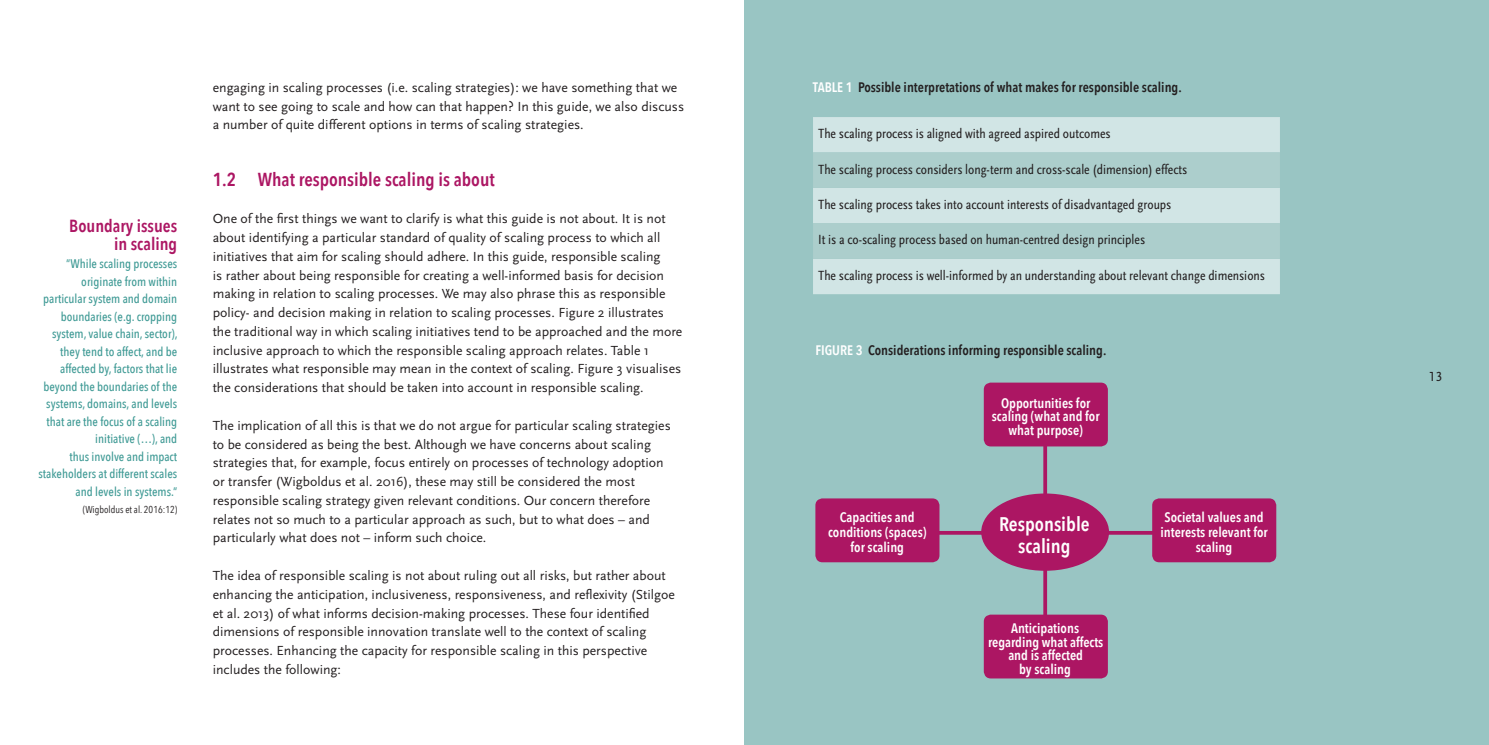
<style>
.page{position:relative;width:1489px;height:745px;background:#fff}
.page>*{position:absolute;margin:0;border:0;box-sizing:border-box;transform-origin:0 0}
.t1{font:600 19.62px/21.1px "Avenir Next Condensed";color:#fff;text-align:center}
.t2{font:600 18.75px "Avenir Next Condensed";color:#ac1663}
.t3{font:600 17.5px/18.8px "Avenir Next Condensed";color:#ac1663;text-align:right}
.t4{font:13.88px "Scala Sans Regular Con";color:#231f20}
.t5{font:13.75px/18.8px "Scala Sans";color:#231f20}
.t6{font:600 13.75px/13.8px "Avenir Next Condensed";color:#fff;text-align:center}
.t7{font:600 13.75px "Avenir Next Condensed";color:#231f20}
.t8{font:13.75px "Scala Sans LF";color:#231f20}
.t9{font:500 12.5px/17.5px "Avenir Next Condensed";color:#3f9a95;text-align:right}
.t10{font:10px "Avenir Next Condensed";color:#231f20}
.s1{color:#fff}
</style>
<div class="page">
<div style="left:744px;top:0;width:744px;height:744px;background:#99c5c3"></div>
<div style="left:813px;top:117px;width:466px;height:177px;background:#d1e5e5"></div>
<svg style="left:813px;top:152px;width:466px;height:106px;fill:#accecc"></svg>
<svg style="left:939px;top:530px;width:213px;height:4px"></svg>
<div style="left:1152px;top:498px;width:124px;height:64px;background:#ac1663;border-radius:7px"></div>
<div style="left:815px;top:498px;width:124px;height:64px;background:#ac1663;border-radius:7px"></div>
<svg style="left:1043px;top:446px;width:4px;height:168px"></svg>
<div style="left:981px;top:493px;width:127px;height:77px;background:#ac1663;border-radius:50%"></div>
<div style="left:983px;top:382px;width:124px;height:64px;background:#ac1663;border-radius:7px"></div>
<div style="left:983px;top:614px;width:124px;height:64px;background:#ac1663;border-radius:7px"></div>
<p class="t3" style="left:69px;top:215px;width:109px">Boundary issues in scaling</p>
<p class="t9" style="left:38px;top:255px;width:141px">“While scaling processes originate from within particular system and domain boundaries (e.g. cropping system, value chain, sector), they tend to affect, and be affected by, factors that lie beyond the boundaries of the systems, domains, and levels that are the focus of a scaling initiative (…), and<br>thus involve and impact stakeholders at different scales and levels in systems.“</p>
<p class="t10" style="left:83px;top:501px;width:96px">(Wigboldus et al. 2016:12)</p>
<p class="t5" style="left:213px;top:78px;width:473px">engaging in scaling processes (i.e. scaling strategies): we have something that we want to see going to scale and how can that happen? In this guide, we also discuss a number of quite different options in terms of scaling strategies.</p>
<h2 class="t2" style="left:213px;top:163px;width:283px">1.2 What responsible scaling is about</h2>
<p class="t5" style="left:213px;top:209px;width:471px">One of the first things we want to clarify is what this guide is not about. It is not about identifying a particular standard of quality of scaling process to which all initiatives that aim for scaling should adhere. In this guide, responsible scaling<br>is rather about being responsible for creating a well-informed basis for decision making in relation to scaling processes. We may also phrase this as responsible policy- and decision making in relation to scaling processes. Figure 2 illustrates the traditional way in which scaling initiatives tend to be approached and the more inclusive approach to which the responsible scaling approach relates. Table 1 illustrates what responsible may mean in the context of scaling. Figure 3 visualises the considerations that should be taken into account in responsible scaling.</p>
<p class="t5" style="left:213px;top:416px;width:459px">The implication of all this is that we do not argue for particular scaling strategies to be considered as being the best. Although we have concerns about scaling strategies that, for example, focus entirely on processes of technology adoption or transfer (Wigboldus et al. 2016), these may still be considered the most responsible scaling strategy given relevant conditions. Our concern therefore relates not so much to a particular approach as such, but to what does – and particularly what does not – inform such choice.</p>
<p class="t5" style="left:213px;top:566px;width:463px">The idea of responsible scaling is not about ruling out all risks, but rather about enhancing the anticipation, inclusiveness, responsiveness, and reflexivity (Stilgoe et al. 2013) of what informs decision-making processes. These four identified dimensions of responsible innovation translate well to the context of scaling processes. Enhancing the capacity for responsible scaling in this perspective includes the following:</p>
<p class="t7" style="left:812px;top:75px;width:370px"><span class="s1">TABLE 1</span> Possible interpretations of what makes for responsible scaling.</p>
<p class="t4" style="left:818px;top:126px;width:294px">The scaling process is aligned with agreed aspired outcomes</p>
<p class="t4" style="left:818px;top:161px;width:370px">The scaling process considers long-term and cross-scale (dimension) effects</p>
<p class="t4" style="left:818px;top:197px;width:355px">The scaling process takes into account interests of disadvantaged groups</p>
<p class="t4" style="left:818px;top:232px;width:328px">It is a co-scaling process based on human-centred design principles</p>
<p class="t4" style="left:818px;top:268px;width:448px">The scaling process is well-informed by an understanding about relevant change dimensions</p>
<p class="t7" style="left:815px;top:337px;width:292px"><span class="s1">FIGURE 3</span> Considerations informing responsible scaling.</p>
<p class="t6" style="left:991px;top:395px;width:109px">Opportunities for scaling (what and for what purpose)</p>
<p class="t6" style="left:828px;top:509px;width:100px;line-height:15px">Capacities and conditions (spaces) for scaling</p>
<h1 class="t1" style="left:998px;top:513px;width:92px">Responsible scaling</h1>
<p class="t6" style="left:988px;top:620px;width:117px">Anticipations regarding what affects and is affected<br>by scaling</p>
<p class="t6" style="left:1160px;top:509px;width:109px;line-height:15px">Societal values and interests relevant for scaling</p>
<p class="t8" style="left:1428px;top:369px;width:15px">13</p>
</div>
